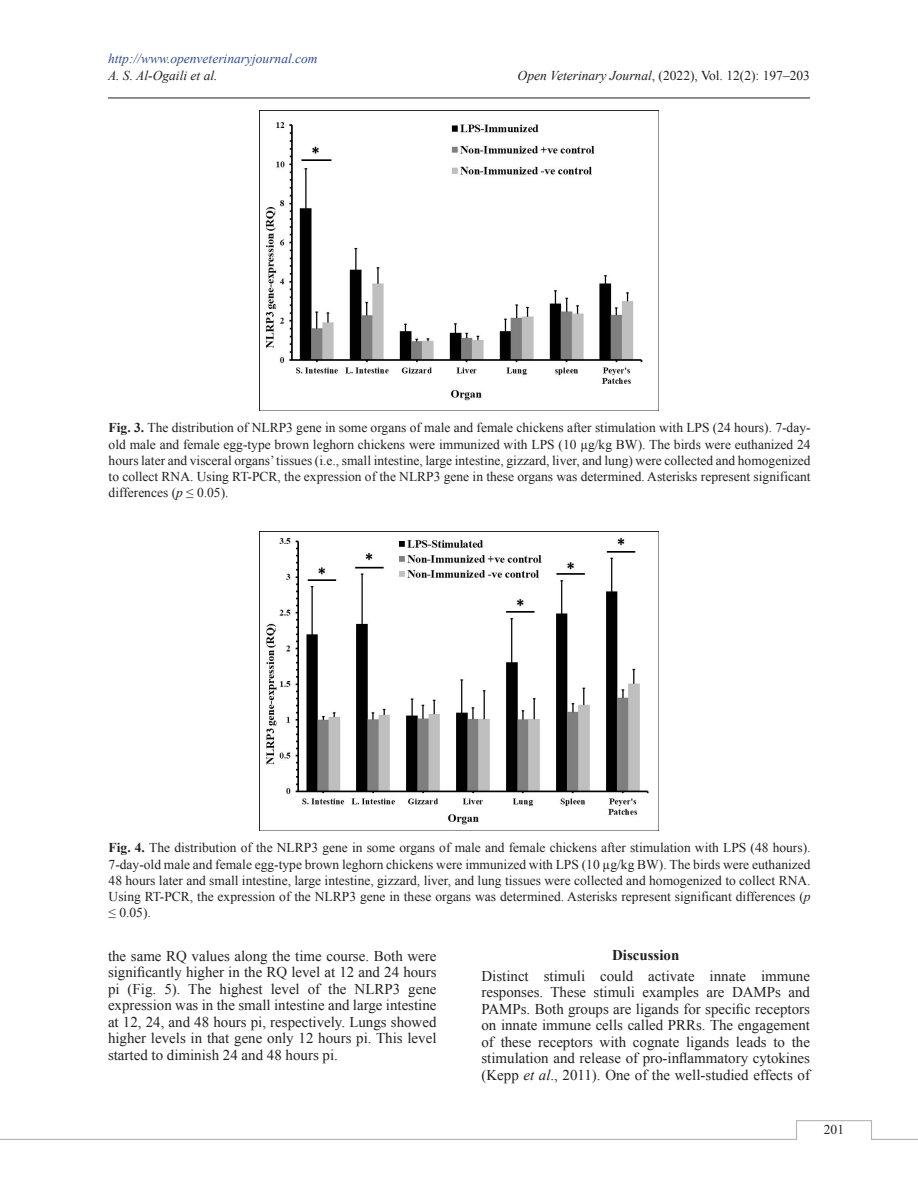
<style>
.page{position:relative;width:918px;height:1188px;background:#fff}
.page>*{position:absolute;margin:0;border:0;box-sizing:border-box;transform-origin:0 0}
.Para{font:15px/16.5px "Times New Roman";color:#231f20;text-align:justify}
.A_Head{font:700 15px "Times New Roman";color:#231f20}
.Fig_Caption{font:13.5px/16.2px "Times New Roman";color:#231f20;text-align:justify}
.t1{font:italic 13.5px "Times New Roman";color:#304d94}
.t2{font:italic 13.5px "Times New Roman";color:#231f20}
.s1{font-style:italic}
.s2{font-weight:700}
</style>
<div class="page">
<hr style="left:108px;top:98px;width:702px;height:1px;background:#231f20">
<svg style="left:0;top:1120px;width:918px;height:20px"></svg>
<img style="left:259px;top:111px;width:400px;height:300px">
<img style="left:259px;top:531px;width:400px;height:300px">
<p class="t1" style="left:108px;top:50px;width:211px">http://www.openveterinaryjournal.com</p>
<p class="t2" style="left:108px;top:66px;width:111px">A. S. Al-Ogaili et al.</p>
<p class="Fig_Caption" style="left:518px;top:67px;width:294px"><span class="s1">Open Veterinary Journal</span>, (2022), Vol. 12(2): 197–203</p>
<p class="Fig_Caption" style="left:109px;top:420px;width:704px"><span class="s2">Fig. 3.</span> The distribution of NLRP3 gene in some organs of male and female chickens after stimulation with LPS (24 hours). 7-day&shy;old male and female egg-type brown leghorn chickens were immunized with LPS (10 µg/kg BW). The birds were euthanized 24 hours later and visceral organs’ tissues (i.e., small intestine, large intestine, gizzard, liver, and lung) were collected and homogenized to collect RNA. Using RT-PCR, the expression of the NLRP3 gene in these organs was determined. Asterisks represent significant differences (<span class="s1">p</span> ≤ 0.05).</p>
<p class="Fig_Caption" style="left:109px;top:840px;width:704px"><span class="s2">Fig. 4.</span> The distribution of the NLRP3 gene in some organs of male and female chickens after stimulation with LPS (48 hours).<br>7-day-old male and female egg-type brown leghorn chickens were immunized with LPS (10 µg/kg BW). The birds were euthanized 48 hours later and small intestine, large intestine, gizzard, liver, and lung tissues were collected and homogenized to collect RNA.<br>Using RT-PCR, the expression of the NLRP3 gene in these organs was determined. Asterisks represent significant differences (<span class="s1">p </span>≤ 0.05).</p>
<p class="Para" style="left:108px;top:947px;width:330px">the same RQ values along the time course. Both were significantly higher in the RQ level at 12 and 24 hours pi (Fig. 5). The highest level of the NLRP3 gene expression was in the small intestine and large intestine at 12, 24, and 48 hours pi, respectively. Lungs showed higher levels in that gene only 12 hours pi. This level started to diminish 24 and 48 hours pi.</p>
<p class="A_Head" style="left:612px;top:945px;width:69px">Discussion</p>
<p class="Para" style="left:482px;top:967px;width:330px">Distinct stimuli could activate innate immune responses. These stimuli examples are DAMPs and PAMPs. Both groups are ligands for specific receptors on innate immune cells called PRRs. The engagement of these receptors with cognate ligands leads to the stimulation and release of pro-inflammatory cytokines (Kepp <span class="s1">et al</span>., 2011). One of the well-studied effects of</p>
<p class="Fig_Caption" style="left:824px;top:1121px;width:22px">201</p>
</div>
